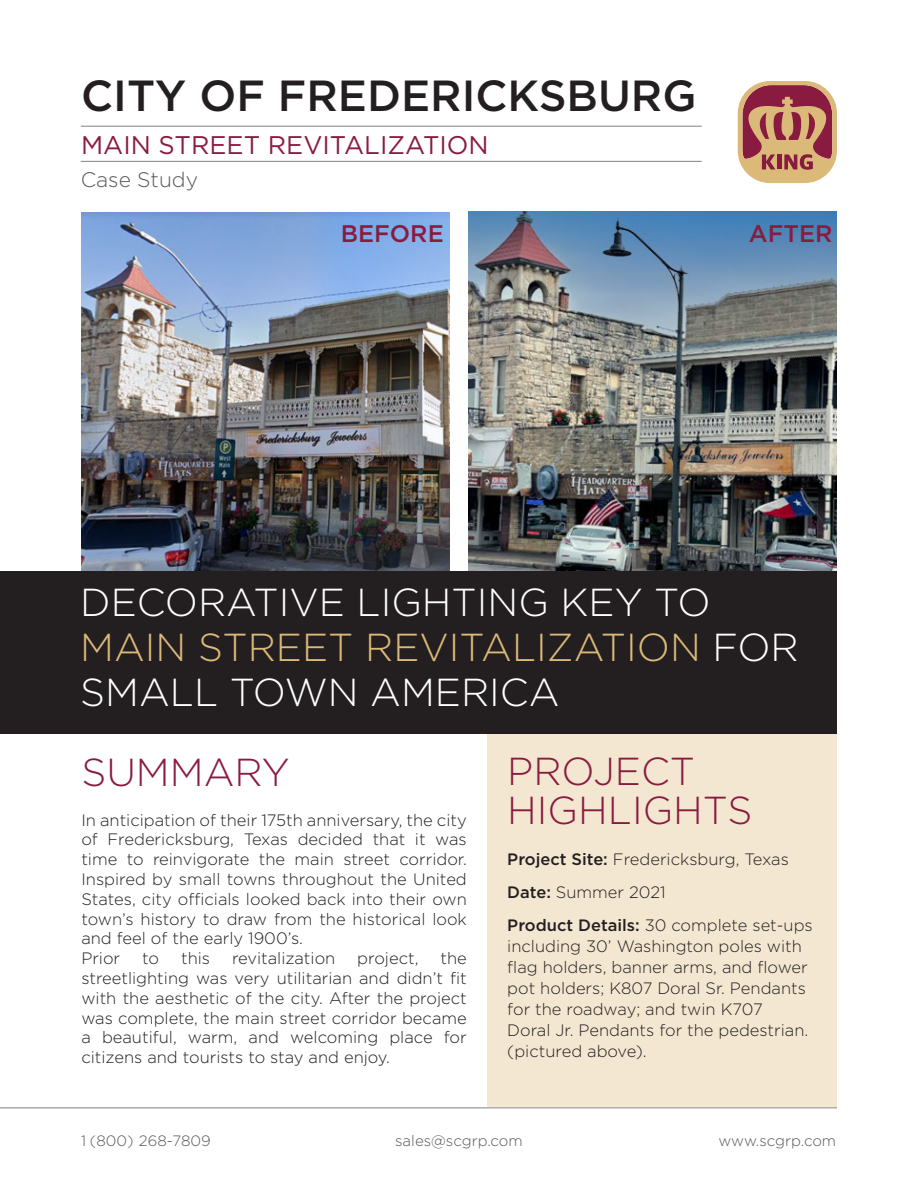
<style>
.page{position:relative;width:918px;height:1188px;background:#fff}
.page>*{position:absolute;margin:0;border:0;box-sizing:border-box;transform-origin:0 0}
.t1{font:500 43.5px "Gotham";color:#231f20}
.t2{font:300 39px/45px "Gotham";color:#fff}
.t3{font:300 39px/39px "Gotham";color:#8a1b40}
.t4{font:25.5px "Gotham";color:#8a1b40}
.t5{font:500 24px "Gotham";color:#8a1b40}
.t6{font:300 21px "Gotham";color:#57585a}
.t7{font:300 16.5px/19.8px "Gotham";color:#231f20;text-align:justify}
.t8{font:300 15px "Gotham";color:#57585a}
.s1{color:#dbb979}
.s2{font-weight:500}
</style>
<div class="page">
<hr style="left:0;top:1107px;width:837px;height:1px;background:#808285">
<svg style="left:738px;top:81px;width:99px;height:102px"></svg>
<hr style="left:81px;top:161px;width:621px;height:1px;background:#808285">
<hr style="left:81px;top:126px;width:621px;height:1px;background:#808285">
<img style="left:81px;top:213px;width:369px;height:358px">
<img style="left:469px;top:211px;width:368px;height:360px">
<div style="left:487px;top:734px;width:350px;height:373px;background:#f3e7d1"></div>
<div style="left:0;top:571px;width:837px;height:163px;background:#231f20"></div>
<p class="t1" style="left:81px;top:68px;width:617px">CITY OF FREDERICKSBURG</p>
<p class="t4" style="left:81px;top:129px;width:409px">MAIN STREET REVITALIZATION</p>
<p class="t6" style="left:81px;top:166px;width:119px">Case Study</p>
<p class="t5" style="left:341px;top:217px;width:104px">BEFORE</p>
<p class="t5" style="left:749px;top:217px;width:85px">AFTER</p>
<p class="t2" style="left:80px;top:579px;width:720px">DECORATIVE LIGHTING KEY TO<br><span class="s1">MAIN STREET REVITALIZATION</span> FOR<br>SMALL TOWN AMERICA</p>
<p class="t3" style="left:81px;top:751px;width:210px">SUMMARY</p>
<p class="t7" style="left:81px;top:809px;width:387px">In anticipation of their 175th anniversary, the city of Fredericksburg, Texas decided that it was time to reinvigorate the main street corridor.<br>Inspired by small towns throughout the United States, city officials looked back into their own town’s history to draw from the historical look and feel of the early 1900’s.</p>
<p class="t7" style="left:81px;top:948px;width:40px">Prior</p>
<p class="t7" style="left:142px;top:948px;width:18px">to</p>
<p class="t7" style="left:181px;top:948px;width:31px">this</p>
<p class="t7" style="left:232px;top:948px;width:105px">revitalization</p>
<p class="t7" style="left:357px;top:948px;width:63px">project,</p>
<p class="t7" style="left:81px;top:948px;width:387px;text-indent:359px">the streetlighting was very utilitarian and didn’t fit with the aesthetic of the city. After the project was complete, the main street corridor became a beautiful, warm, and welcoming place for citizens and tourists to stay and enjoy.</p>
<p class="t3" style="left:507px;top:751px;width:247px">PROJECT<br>HIGHLIGHTS</p>
<p class="t7" style="left:507px;top:849px;width:283px"><span class="s2">Project Site:</span> Fredericksburg, Texas</p>
<p class="t7" style="left:507px;top:882px;width:160px"><span class="s2">Date:</span> Summer 2021</p>
<p class="t7" style="left:507px;top:914px;width:307px;line-height:21px;text-align:left"><span class="s2">Product Details:</span> 30 complete set-ups including 30’ Washington poles with flag holders, banner arms, and flower pot holders; K807 Doral Sr. Pendants for the roadway; and twin K707<br>Doral Jr. Pendants for the pedestrian. (pictured above).</p>
<p class="t8" style="left:81px;top:1132px;width:131px">1 (800) 268-7809</p>
<p class="t8" style="left:395px;top:1132px;width:129px">sales@scgrp.com</p>
<p class="t8" style="left:719px;top:1132px;width:119px">www.scgrp.com</p>
</div>
